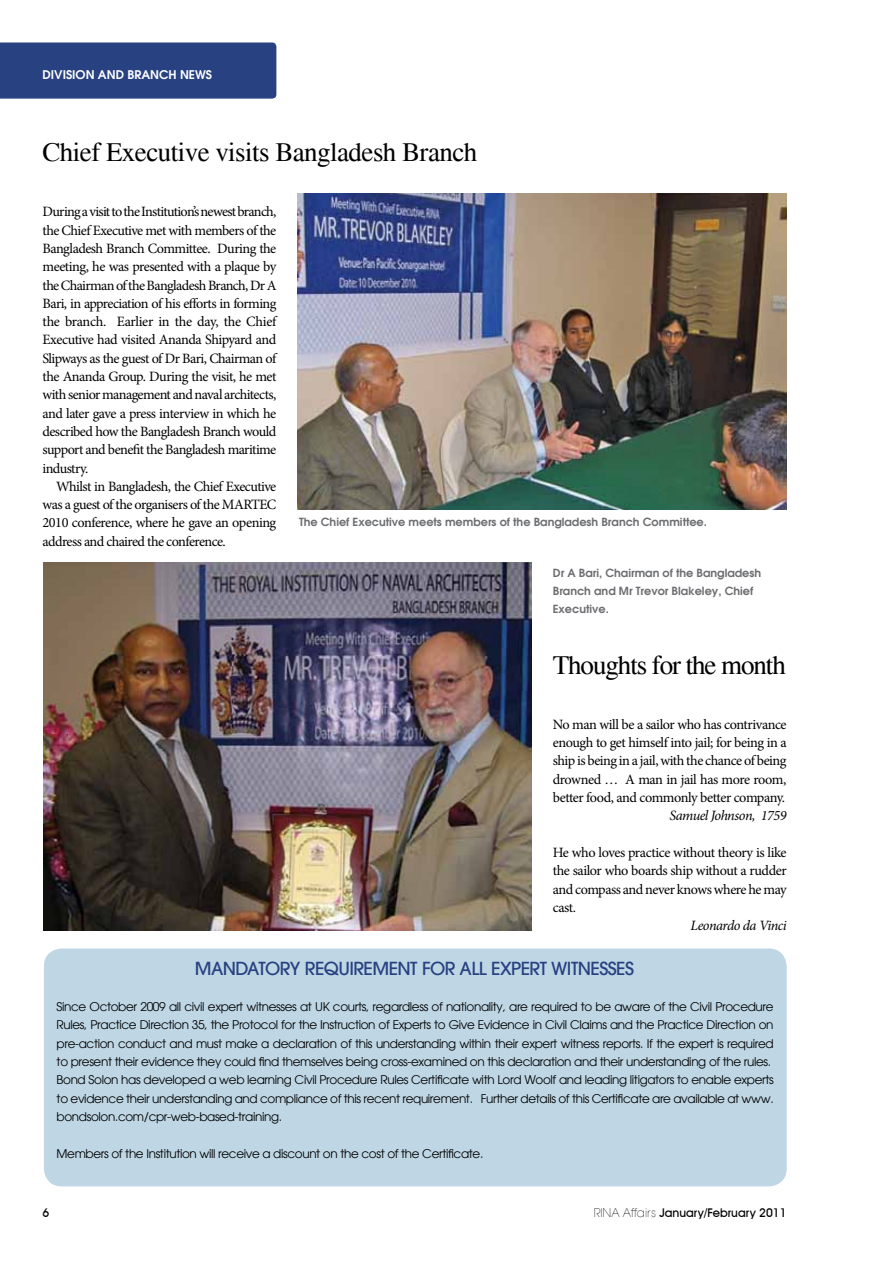
<style>
.page{position:relative;width:893px;height:1263px;background:#fff}
.page>*{position:absolute;margin:0;border:0;box-sizing:border-box;transform-origin:0 0}
.t1{font:27px "Times";letter-spacing:-.02em;color:#000}
.t2{font:27px "Times";letter-spacing:-.04em;color:#000}
.t3{font:500 18px "Avant Garde LT";letter-spacing:-.03em;color:#284181}
.t4{font:14.25px/18.3px "Minion Pro";letter-spacing:-.04em;color:#000;text-align:justify}
.t5{font:italic 14.25px "Minion Pro";letter-spacing:-.035em;color:#000}
.t6{font:12px/18.3px "Avant Garde";letter-spacing:-.03em;color:#000}
.t7{font:500 12px "Avant Garde IT Cby BT";color:#000}
.t8{font:600 12px "Avant Garde";color:#fff}
.t9{font:600 11.25px/18.3px "Avant Garde";color:#6d6e71}
.s1{font-family:"Avant Garde LT";font-weight:200}
</style>
<div class="page">
<div style="left:0;top:42px;width:276px;height:57px;background:#284181"></div>
<img style="left:44px;top:562px;width:487px;height:368px">
<div style="left:44px;top:948px;width:743px;height:238px;background:#bfd7e5;border-radius:18px"></div>
<img style="left:298px;top:194px;width:489px;height:315px">
<p class="t8" style="left:43px;top:67px;width:16px">Division</p>
<p class="t8" style="left:98px;top:67px;width:10px">and</p>
<p class="t8" style="left:127px;top:67px;width:17px">Branch</p>
<p class="t8" style="left:180px;top:67px;width:18px">News</p>
<h1 class="t1" style="left:43px;top:137px;width:436px">Chief Executive visits Bangladesh Branch</h1>
<p class="t4" style="left:43px;top:203px;width:236px">During a visit to the Institution’s newest branch, the Chief Executive met with members of the Bangladesh Branch Committee. During the meeting, he was presented with a plaque by the Chairman of the Bangladesh Branch, Dr A Bari, in appreciation of his efforts in forming the branch. Earlier in the day, the Chief Executive had visited Ananda Shipyard and Slipways as the guest of Dr Bari, Chairman of the Ananda Group. During the visit, he met with senior management and naval architects, and later gave a press interview in which he described how the Bangladesh Branch would support and benefit the Bangladesh maritime industry.</p>
<p class="t4" style="left:43px;top:477px;width:235px;text-indent:13px">Whilst in Bangladesh, the Chief Executive was a guest of the organisers of the MARTEC 2010 conference, where he gave an opening address and chaired the conference.</p>
<p class="t9" style="left:299px;top:513px;width:409px">The Chief Executive meets members of the Bangladesh Branch Committee.</p>
<p class="t9" style="left:553px;top:563px;width:210px">Dr A Bari, Chairman of the Bangladesh<br>Branch and Mr Trevor Blakeley, Chief<br>Executive.</p>
<h1 class="t2" style="left:553px;top:650px;width:235px">Thoughts for the month</h1>
<p class="t4" style="left:553px;top:715px;width:235px">No man will be a sailor who has contrivance enough to get himself into jail; for being in a ship is being in a jail, with the chance of being drowned … A man in jail has more room, better food, and commonly better company.</p>
<p class="t5" style="left:669px;top:806px;width:119px">Samuel Johnson, 1759</p>
<p class="t4" style="left:553px;top:843px;width:235px">He who loves practice without theory is like the sailor who boards ship without a rudder and compass and never knows where he may cast.</p>
<p class="t5" style="left:691px;top:916px;width:98px">Leonardo da Vinci</p>
<p class="t3" style="left:195px;top:957px;width:181px">MANDATORY REQUI REMENT</p>
<p class="t3" style="left:422px;top:957px;width:155px">FOR ALL EXPERT WITNESSES</p>
<p class="t6" style="left:57px;top:998px;width:719px">Since October 2009 all civil expert witnesses at UK courts, regardless of nationality, are required to be aware of the Civil Procedure Rules, Practice Direction 35, the Protocol for the Instruction of Experts to Give Evidence in Civil Claims and the Practice Direction on pre-action conduct and must make a declaration of this understanding within their expert witness reports. If the expert is required to present their evidence they could find themselves being cross-examined on this declaration and their understanding of the rules.<br>Bond Solon has developed a web learning Civil Procedure Rules Certificate with Lord Woolf and leading litigators to enable experts to evidence their understanding and compliance of this recent requirement. Further details of this Certificate are available at www. bondsolon.com/cpr-web-based-training.</p>
<p class="t6" style="left:57px;top:1144px;width:428px">Members of the Institution will receive a discount on the cost of the Certificate.</p>
<p class="t7" style="left:43px;top:1205px;width:8px">6</p>
<p class="t7" style="left:594px;top:1205px;width:194px"><span class="s1">Rina Affairs</span> January/February 2011</p>
</div>
